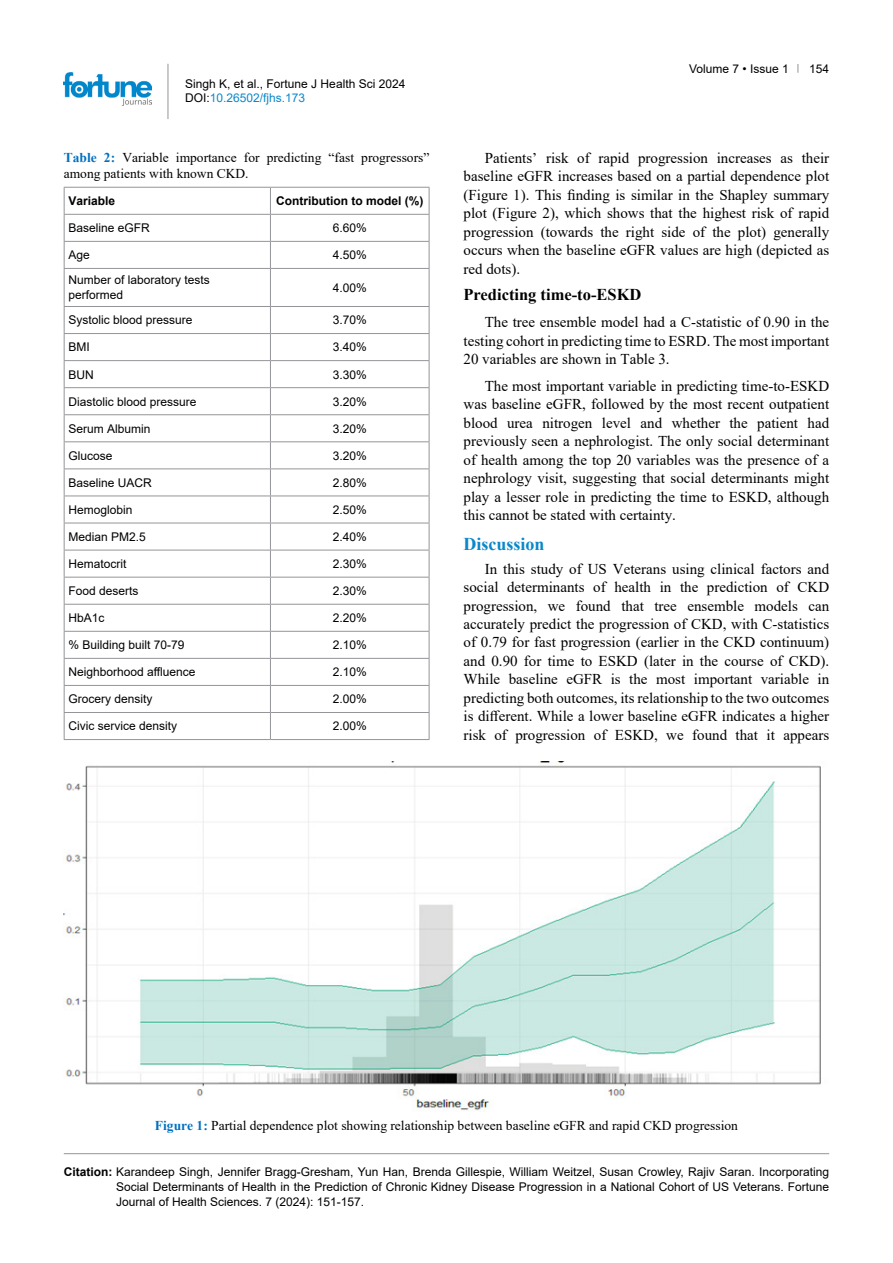
<style>
.page{position:relative;width:893px;height:1263px;background:#fff}
.page>*{position:absolute;margin:0;border:0;box-sizing:border-box;transform-origin:0 0}
.t1{font:700 18px "Times New Roman";color:#0a88ca}
.t2{font:700 16.5px "Times New Roman";color:#000}
.t3{font:15px/18.5px "Times New Roman";color:#000;text-align:justify}
.t4{font:13.5px/16.5px "Times New Roman";color:#000}
.t5{font:12px/15px "Arial";color:#000}
.t6{font:700 12px "Arial";color:#000}
.s1{color:#0a88ca}
.s2{font-weight:700;color:#0070c0}
.s3{font-weight:700}
</style>
<div class="page">
<hr style="left:168px;top:64px;width:1px;height:55px;background:#939598">
<img style="left:64px;top:72px;width:88px;height:33px">
<hr style="left:64px;top:1153px;width:765px;height:1px;background:#939598">
<hr style="left:64px;top:187px;width:206px;height:1px;background:#939598">
<hr style="left:270px;top:187px;width:159px;height:1px;background:#939598">
<hr style="left:64px;top:214px;width:206px;height:1px;background:#939598">
<hr style="left:270px;top:214px;width:159px;height:1px;background:#939598">
<hr style="left:64px;top:241px;width:206px;height:1px;background:#939598">
<svg style="left:64px;top:188px;width:1px;height:80px"></svg>
<hr style="left:270px;top:241px;width:159px;height:1px;background:#939598">
<svg style="left:270px;top:188px;width:1px;height:80px"></svg>
<svg style="left:429px;top:188px;width:1px;height:80px"></svg>
<hr style="left:64px;top:268px;width:206px;height:1px;background:#939598">
<hr style="left:64px;top:269px;width:1px;height:37px;background:#939598">
<hr style="left:270px;top:268px;width:159px;height:1px;background:#939598">
<hr style="left:270px;top:269px;width:1px;height:37px;background:#939598">
<hr style="left:429px;top:269px;width:1px;height:37px;background:#939598">
<hr style="left:64px;top:306px;width:206px;height:1px;background:#939598">
<hr style="left:270px;top:306px;width:159px;height:1px;background:#939598">
<hr style="left:64px;top:333px;width:206px;height:1px;background:#939598">
<hr style="left:270px;top:333px;width:159px;height:1px;background:#939598">
<hr style="left:64px;top:360px;width:206px;height:1px;background:#939598">
<hr style="left:270px;top:360px;width:159px;height:1px;background:#939598">
<hr style="left:64px;top:387px;width:206px;height:1px;background:#939598">
<hr style="left:270px;top:387px;width:159px;height:1px;background:#939598">
<hr style="left:64px;top:414px;width:206px;height:1px;background:#939598">
<hr style="left:270px;top:414px;width:159px;height:1px;background:#939598">
<hr style="left:64px;top:441px;width:206px;height:1px;background:#939598">
<hr style="left:270px;top:441px;width:159px;height:1px;background:#939598">
<hr style="left:64px;top:468px;width:206px;height:1px;background:#939598">
<hr style="left:270px;top:468px;width:159px;height:1px;background:#939598">
<hr style="left:64px;top:496px;width:206px;height:1px;background:#939598">
<hr style="left:270px;top:496px;width:159px;height:1px;background:#939598">
<hr style="left:64px;top:523px;width:206px;height:1px;background:#939598">
<hr style="left:270px;top:523px;width:159px;height:1px;background:#939598">
<hr style="left:64px;top:550px;width:206px;height:1px;background:#939598">
<hr style="left:270px;top:550px;width:159px;height:1px;background:#939598">
<hr style="left:64px;top:577px;width:206px;height:1px;background:#939598">
<hr style="left:270px;top:577px;width:159px;height:1px;background:#939598">
<hr style="left:64px;top:604px;width:206px;height:1px;background:#939598">
<hr style="left:270px;top:604px;width:159px;height:1px;background:#939598">
<hr style="left:64px;top:631px;width:206px;height:1px;background:#939598">
<hr style="left:270px;top:631px;width:159px;height:1px;background:#939598">
<hr style="left:64px;top:658px;width:206px;height:1px;background:#939598">
<hr style="left:270px;top:658px;width:159px;height:1px;background:#939598">
<hr style="left:64px;top:685px;width:206px;height:1px;background:#939598">
<hr style="left:270px;top:685px;width:159px;height:1px;background:#939598">
<hr style="left:64px;top:712px;width:206px;height:1px;background:#939598">
<svg style="left:64px;top:307px;width:1px;height:432px"></svg>
<hr style="left:270px;top:712px;width:159px;height:1px;background:#939598">
<svg style="left:270px;top:307px;width:1px;height:432px"></svg>
<svg style="left:429px;top:307px;width:1px;height:432px"></svg>
<hr style="left:64px;top:739px;width:206px;height:1px;background:#939598">
<hr style="left:270px;top:739px;width:159px;height:1px;background:#939598">
<img style="left:64px;top:761px;width:757px;height:351px">
<p class="t5" style="left:185px;top:76px;width:222px;line-height:14.4px">Singh K, et al., Fortune J Health Sci 2024<br>DOI:<span class="s1">10.26502/fjhs.173</span></p>
<p class="t4" style="left:64px;top:149px;width:367px"><span class="s2">Table 2:</span> Variable importance for predicting “fast progressors” among patients with known CKD.</p>
<p class="t6" style="left:68px;top:192px;width:48px">Variable</p>
<p class="t6" style="left:276px;top:192px;width:149px">Contribution to model (%)</p>
<p class="t5" style="left:68px;top:220px;width:83px">Baseline eGFR</p>
<p class="t5" style="left:333px;top:220px;width:36px">6.60%</p>
<p class="t5" style="left:68px;top:247px;width:23px">Age</p>
<p class="t5" style="left:333px;top:247px;width:36px">4.50%</p>
<p class="t5" style="left:68px;top:272px;width:143px">Number of laboratory tests performed</p>
<p class="t5" style="left:333px;top:280px;width:36px">4.00%</p>
<p class="t5" style="left:68px;top:313px;width:126px">Systolic blood pressure</p>
<p class="t5" style="left:333px;top:313px;width:36px">3.70%</p>
<p class="t5" style="left:68px;top:340px;width:23px">BMI</p>
<p class="t5" style="left:333px;top:340px;width:36px">3.40%</p>
<p class="t5" style="left:68px;top:367px;width:27px">BUN</p>
<p class="t5" style="left:333px;top:367px;width:36px">3.30%</p>
<p class="t5" style="left:68px;top:394px;width:130px">Diastolic blood pressure</p>
<p class="t5" style="left:333px;top:394px;width:36px">3.20%</p>
<p class="t5" style="left:68px;top:421px;width:84px">Serum Albumin</p>
<p class="t5" style="left:333px;top:421px;width:36px">3.20%</p>
<p class="t5" style="left:68px;top:448px;width:46px">Glucose</p>
<p class="t5" style="left:333px;top:448px;width:36px">3.20%</p>
<p class="t5" style="left:68px;top:475px;width:85px">Baseline UACR</p>
<p class="t5" style="left:333px;top:475px;width:36px">2.80%</p>
<p class="t5" style="left:68px;top:502px;width:66px">Hemoglobin</p>
<p class="t5" style="left:333px;top:502px;width:36px">2.50%</p>
<p class="t5" style="left:68px;top:529px;width:79px">Median PM2.5</p>
<p class="t5" style="left:333px;top:529px;width:36px">2.40%</p>
<p class="t5" style="left:68px;top:556px;width:60px">Hematocrit</p>
<p class="t5" style="left:333px;top:556px;width:36px">2.30%</p>
<p class="t5" style="left:68px;top:583px;width:72px">Food deserts</p>
<p class="t5" style="left:333px;top:583px;width:36px">2.30%</p>
<p class="t5" style="left:68px;top:610px;width:38px">HbA1c</p>
<p class="t5" style="left:333px;top:610px;width:36px">2.20%</p>
<p class="t5" style="left:68px;top:637px;width:118px">% Building built 70-79</p>
<p class="t5" style="left:333px;top:637px;width:36px">2.10%</p>
<p class="t5" style="left:68px;top:664px;width:129px">Neighborhood affluence</p>
<p class="t5" style="left:333px;top:664px;width:36px">2.10%</p>
<p class="t5" style="left:68px;top:691px;width:86px">Grocery density</p>
<p class="t5" style="left:333px;top:691px;width:36px">2.00%</p>
<p class="t5" style="left:68px;top:718px;width:110px">Civic service density</p>
<p class="t5" style="left:333px;top:718px;width:36px">2.00%</p>
<p class="t5" style="left:689px;top:61px;width:101px">Volume 7 • Issue 1</p>
<p class="t5" style="left:809px;top:61px;width:22px">154</p>
<p class="t3" style="left:463px;top:148px;width:367px;text-indent:21px">Patients’ risk of rapid progression increases as their baseline eGFR increases based on a partial dependence plot (Figure 1). This finding is similar in the Shapley summary plot (Figure 2), which shows that the highest risk of rapid progression (towards the right side of the plot) generally occurs when the baseline eGFR values are high (depicted as red dots).</p>
<p class="t2" style="left:463px;top:283px;width:179px">Predicting time-to-ESKD</p>
<p class="t3" style="left:463px;top:312px;width:367px;text-indent:21px">The tree ensemble model had a C-statistic of 0.90 in the testing cohort in predicting time to ESRD. The most important 20 variables are shown in Table 3.</p>
<p class="t3" style="left:463px;top:376px;width:367px;text-indent:21px">The most important variable in predicting time-to-ESKD was baseline eGFR, followed by the most recent outpatient blood urea nitrogen level and whether the patient had previously seen a nephrologist. The only social determinant of health among the top 20 variables was the presence of a nephrology visit, suggesting that social determinants might play a lesser role in predicting the time to ESKD, although this cannot be stated with certainty.</p>
<p class="t1" style="left:463px;top:531px;width:83px">Discussion</p>
<p class="t3" style="left:463px;top:559px;width:367px;text-indent:21px">In this study of US Veterans using clinical factors and social determinants of health in the prediction of CKD progression, we found that tree ensemble models can accurately predict the progression of CKD, with C-statistics of 0.79 for fast progression (earlier in the CKD continuum) and 0.90 for time to ESKD (later in the course of CKD).<br>While baseline eGFR is the most important variable in predicting both outcomes, its relationship to the two outcomes is different. While a lower baseline eGFR indicates a higher risk of progression of ESKD, we found that it appears</p>
<p class="t4" style="left:155px;top:1116px;width:585px"><span class="s2">Figure 1:</span> Partial dependence plot showing relationship between baseline eGFR and rapid CKD progression</p>
<p class="t5" style="left:116px;top:1164px;width:715px;text-align:justify;text-indent:-52px"><span class="s3">Citation:</span> Karandeep Singh, Jennifer Bragg-Gresham, Yun Han, Brenda Gillespie, William Weitzel, Susan Crowley, Rajiv Saran. Incorporating Social Determinants of Health in the Prediction of Chronic Kidney Disease Progression in a National Cohort of US Veterans. Fortune Journal of Health Sciences. 7 (2024): 151-157.</p>
</div>
